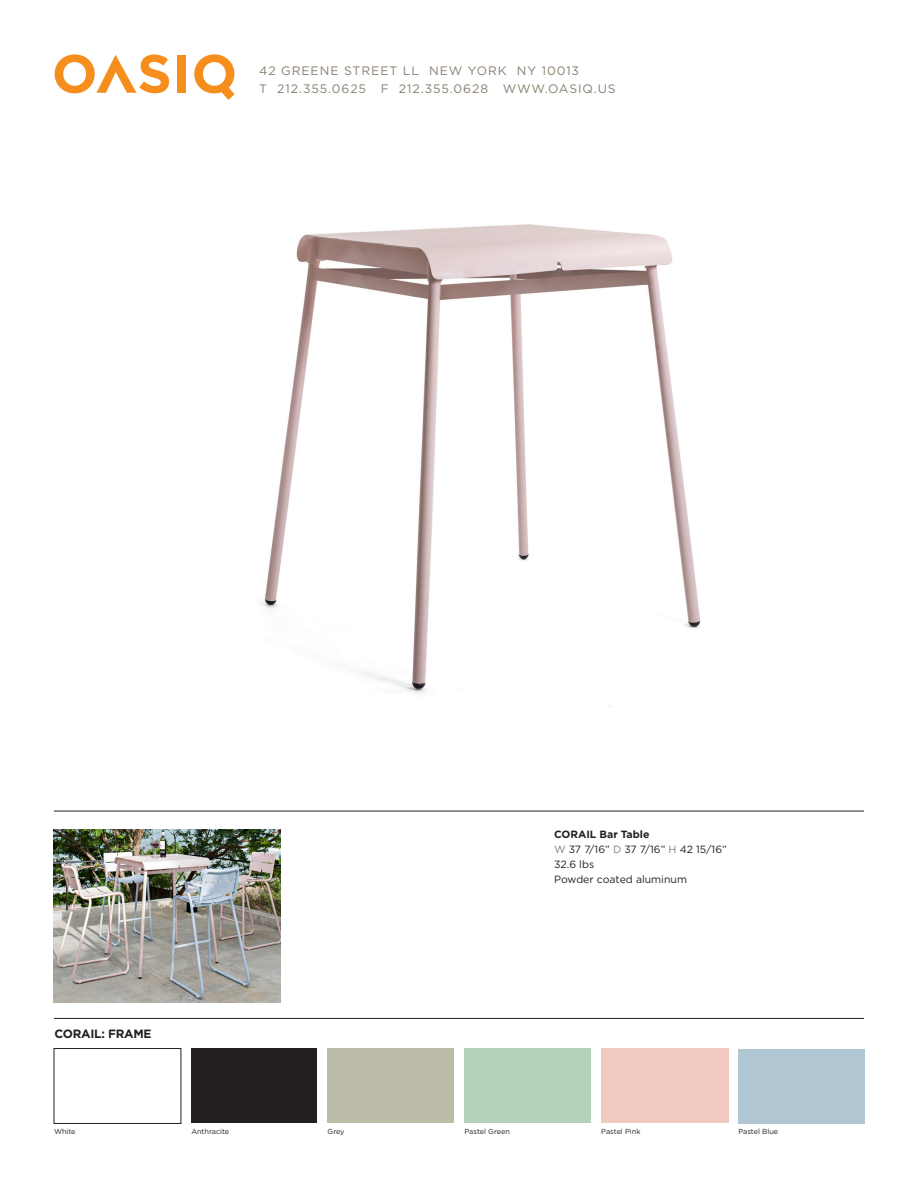
<style>
.page{position:relative;width:918px;height:1188px;background:#fff}
.page>*{position:absolute;margin:0;border:0;box-sizing:border-box;transform-origin:0 0}
.t1{font:12.3px/18.3px "Gotham";letter-spacing:.075em;color:#887f6f}
.t2{font:700 12px "Gotham";letter-spacing:-.02em;color:#231f20}
.t3{font:10.5px "Gotham";color:#231f20}
.t4{font:700 10.5px "Gotham";color:#231f20}
.t5{font:7.35px "Gotham";color:#231f20}
.s1{color:#887f6f}
</style>
<div class="page">
<hr style="left:54px;top:1018px;width:810px;height:1px;background:#231f20">
<hr style="left:54px;top:811px;width:810px;height:1px;background:#231f20">
<div style="left:177px;top:55px;width:9px;height:38px;background:#f68e1e"></div>
<svg style="left:194px;top:54px;width:41px;height:46px"></svg>
<svg style="left:55px;top:54px;width:114px;height:39px"></svg>
<div style="left:601px;top:1049px;width:128px;height:74px;background:#f0cac0"></div>
<div style="left:738px;top:1049px;width:127px;height:74px;background:#b0c6d2"></div>
<div style="left:464px;top:1049px;width:127px;height:74px;background:#b3d2bb"></div>
<div style="left:327px;top:1048px;width:127px;height:75px;background:#bdbca8"></div>
<div style="left:54px;top:1048px;width:127px;height:76px;border:1px solid #231f20"></div>
<div style="left:191px;top:1049px;width:126px;height:74px;background:#231f20"></div>
<img style="left:261px;top:224px;width:440px;height:483px">
<img style="left:54px;top:829px;width:227px;height:174px">
<p class="t1" style="left:259px;top:61px;width:358px">42 GREENE STREET LL NEW YORK NY 10013<br>T 212.355.0625 F 212.355.0628 WWW.OASIQ.US</p>
<p class="t2" style="left:54px;top:1026px;width:99px">CORAIL: FRAME</p>
<p class="t4" style="left:554px;top:827px;width:97px">CORAIL Bar Table</p>
<p class="t3" style="left:554px;top:842px;width:174px"><span class="s1">W</span> 37 7/16” <span class="s1">D</span> 37 7/16” <span class="s1">H</span> 42 15/16”</p>
<p class="t3" style="left:554px;top:857px;width:42px">32.6 lbs</p>
<p class="t3" style="left:554px;top:872px;width:134px">Powder coated aluminum</p>
<p class="t5" style="left:54px;top:1127px;width:23px">White</p>
<p class="t5" style="left:191px;top:1127px;width:39px">Anthracite</p>
<p class="t5" style="left:328px;top:1127px;width:18px">Grey</p>
<p class="t5" style="left:464px;top:1127px;width:47px">Pastel Green</p>
<p class="t5" style="left:601px;top:1127px;width:41px">Pastel Pink</p>
<p class="t5" style="left:738px;top:1127px;width:41px">Pastel Blue</p>
</div>
